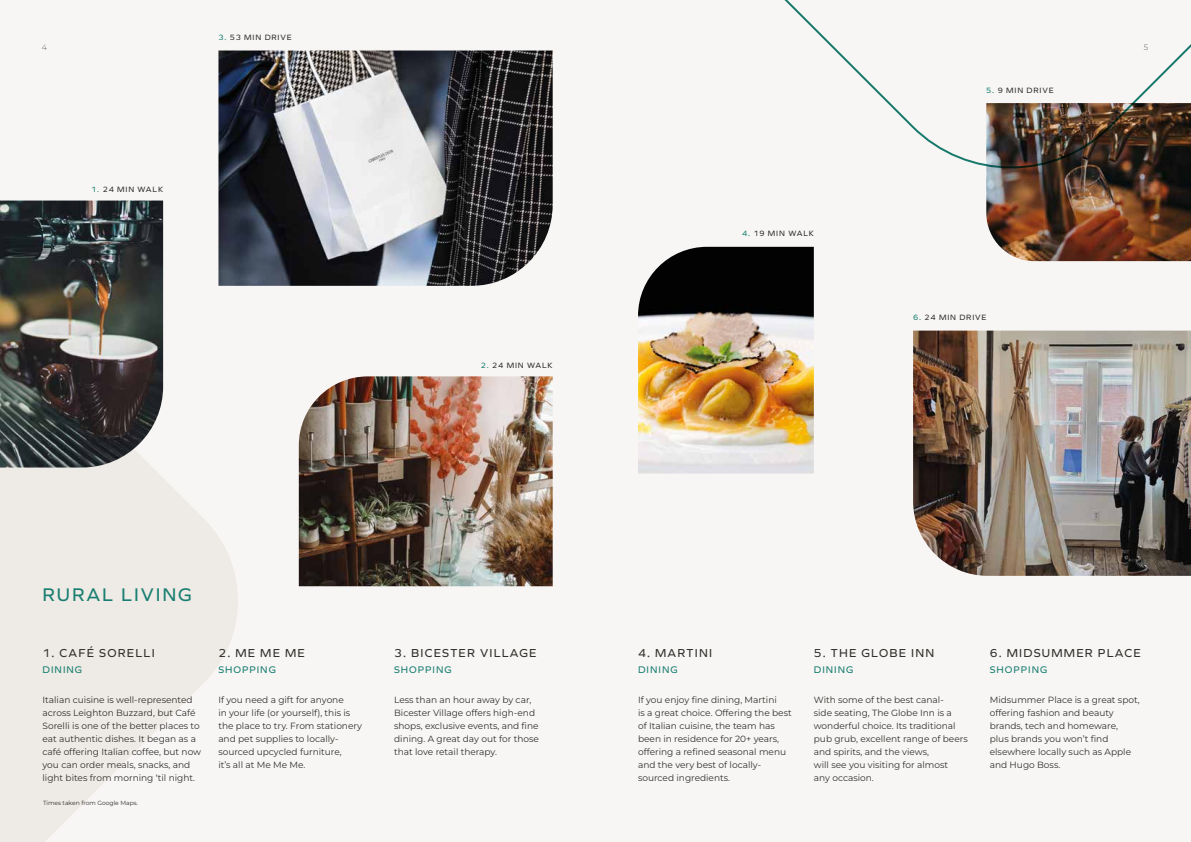
<style>
.page{position:relative;width:1191px;height:842px;background:#f8f6f4}
.page>*{position:absolute;margin:0;border:0;box-sizing:border-box;transform-origin:0 0}
.t1{font:19px "Mathelo";letter-spacing:.1em;color:#187e71}
.t2{font:12px "Mathelo";letter-spacing:.1em;color:#31302d}
.t3{font:10px "Mathelo";letter-spacing:.1em;color:#187e71}
.t4{font:9px/13px "Montserrat";color:#31302d}
.t5{font:8px "Mathelo";letter-spacing:.1em;color:#31302d}
.t6{font:8px "Montserrat";color:#888482}
.t7{font:6px "Montserrat";color:#31302d}
.s1{color:#187e71}
</style>
<div class="page">
<img style="left:0;top:201px;width:163px;height:130px">
<svg style="left:0;top:331px;width:238px;height:511px;fill:#eeeae5"></svg>
<img style="left:986px;top:169px;width:205px;height:92px">
<img style="left:913px;top:331px;width:278px;height:245px">
<img style="left:638px;top:247px;width:176px;height:227px">
<img style="left:299px;top:376px;width:253px;height:210px">
<img style="left:218px;top:51px;width:334px;height:235px">
<svg style="left:784px;top:0;width:407px;height:169px"></svg>
<p class="t6" style="left:42px;top:42px;width:7px">4</p>
<p class="t5" style="left:91px;top:184px;width:73px"><span class="s1">1.</span> 24 MIN WALK</p>
<p class="t5" style="left:218px;top:33px;width:75px"><span class="s1">3.</span> 53 MIN DRIVE</p>
<p class="t5" style="left:481px;top:360px;width:73px"><span class="s1">2.</span> 24 MIN WALK</p>
<p class="t5" style="left:742px;top:229px;width:73px"><span class="s1">4.</span> 19 MIN WALK</p>
<p class="t5" style="left:986px;top:85px;width:69px"><span class="s1">5.</span> 9 MIN DRIVE</p>
<p class="t5" style="left:913px;top:313px;width:75px"><span class="s1">6.</span> 24 MIN DRIVE</p>
<p class="t6" style="left:1144px;top:42px;width:6px">5</p>
<h1 class="t1" style="left:43px;top:583px;width:151px">RURAL LIVING</h1>
<h2 class="t2" style="left:43px;top:646px;width:114px">1. CAFÉ SORELLI</h2>
<p class="t3" style="left:43px;top:664px;width:41px">DINING</p>
<p class="t4" style="left:43px;top:693px;width:160px">Italian cuisine is well-represented across Leighton Buzzard, but Café Sorelli is one of the better places to eat authentic dishes. It began as a café offering Italian coffee, but now you can order meals, snacks, and light bites from morning ‘til night.</p>
<p class="t7" style="left:43px;top:799px;width:96px">Times taken from Google Maps.</p>
<h2 class="t2" style="left:218px;top:646px;width:88px">2. ME ME ME</h2>
<p class="t3" style="left:218px;top:664px;width:59px">SHOPPING</p>
<p class="t4" style="left:218px;top:693px;width:145px">If you need a gift for anyone<br>in your life (or yourself), this is the place to try. From stationery and pet supplies to locally&shy;sourced upcycled furniture,<br>it’s all at Me Me Me.</p>
<h2 class="t2" style="left:394px;top:646px;width:144px">3. BICESTER VILLAGE</h2>
<p class="t3" style="left:394px;top:664px;width:59px">SHOPPING</p>
<p class="t4" style="left:394px;top:693px;width:146px">Less than an hour away by car,<br>Bicester Village offers high-end shops, exclusive events, and fine dining. A great day out for those that love retail therapy.</p>
<h2 class="t2" style="left:638px;top:646px;width:76px">4. MARTINI</h2>
<p class="t3" style="left:638px;top:664px;width:41px">DINING</p>
<p class="t4" style="left:638px;top:693px;width:155px">If you enjoy fine dining, Martini<br>is a great choice. Offering the best of Italian cuisine, the team has been in residence for 20+ years, offering a refined seasonal menu and the very best of locally&shy;sourced ingredients.</p>
<h2 class="t2" style="left:814px;top:646px;width:122px">5. THE GLOBE INN</h2>
<p class="t3" style="left:814px;top:664px;width:41px">DINING</p>
<p class="t4" style="left:814px;top:693px;width:155px">With some of the best canal-<br>side seating, The Globe Inn is a wonderful choice. Its traditional pub grub, excellent range of beers and spirits, and the views,<br>will see you visiting for almost<br>any occasion.</p>
<h2 class="t2" style="left:989px;top:646px;width:152px">6. MIDSUMMER PLACE</h2>
<p class="t3" style="left:989px;top:664px;width:59px">SHOPPING</p>
<p class="t4" style="left:989px;top:693px;width:151px">Midsummer Place is a great spot, offering fashion and beauty brands, tech and homeware,<br>plus brands you won’t find elsewhere locally such as Apple and Hugo Boss.</p>
</div>
